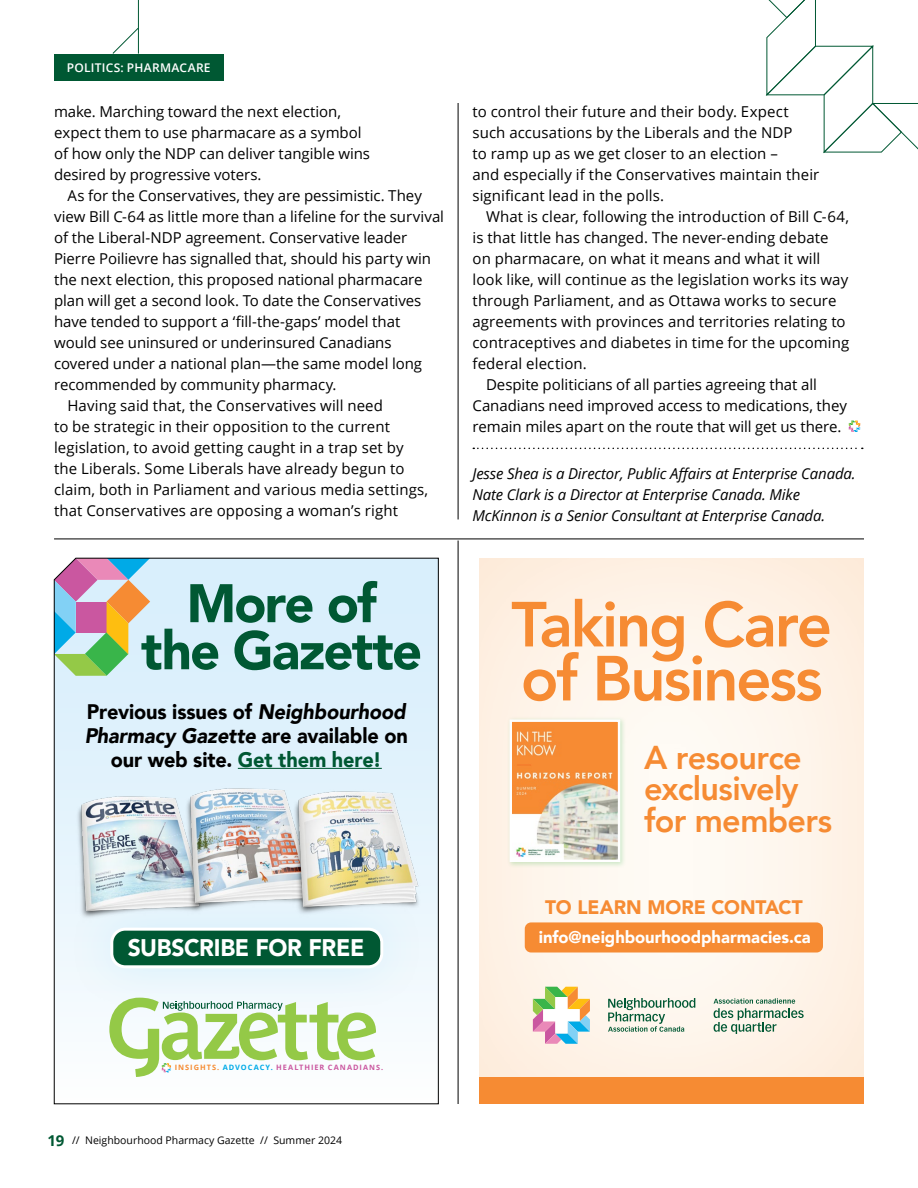
<style>
.page{position:relative;width:918px;height:1188px;background:#fff}
.page>*{position:absolute;margin:0;border:0;box-sizing:border-box;transform-origin:0 0}
.t1{font:700 84.45px "Parisine Plus Std Gris";letter-spacing:-.065em;color:#94c947}
.t2{font:800 63px/54px "Avenir";letter-spacing:-.035em;color:#f68b33}
.t3{font:900 53.7px/47.1px "Avenir";letter-spacing:-.035em;color:#005833;text-align:center}
.t4{font:800 33px/31.5px "Avenir";letter-spacing:-.02em;color:#f68b33}
.t5{font:900 24px "Avenir";letter-spacing:-.015em;color:#fff;scale:.95 1}
.t6{font:900 21px/24px "Avenir";letter-spacing:-.01em;color:#000;text-align:center;scale:.95 1}
.t7{font:900 19.5px "Avenir";color:#f68b33}
.t8{font:900 16.95px "Avenir";letter-spacing:-.005em;color:#fff}
.t9{font:15px/21px "Open Sans";letter-spacing:.005em;color:#000}
.t10{font:italic 15px/21px "Open Sans";letter-spacing:-.01em;color:#000}
.t11{font:600 12px "Open Sans";letter-spacing:.025em;color:#fff}
.t12{font:10.5px "Open Sans";color:#000}
.t13{font:700 7.35px "Open Sans";letter-spacing:.135em;color:#ca57a0}
.s1{font-style:italic}
.s2{color:#005833}
.s3{color:#f68b33}
.s4{color:#00aae7}
.s5{font-weight:700;font-size:15px;color:#005833}
</style>
<div class="page">
<svg style="left:473px;top:448px;width:390px;height:1px"></svg>
<svg style="left:849px;top:421px;width:11px;height:11px"></svg>
<hr style="left:138px;top:0;width:1px;height:54px;background:#005833">
<svg style="left:112px;top:28px;width:27px;height:26px"></svg>
<div style="left:54px;top:54px;width:170px;height:27px;background:#005833"></div>
<svg style="left:766px;top:0;width:152px;height:153px"></svg>
<hr style="left:458px;top:103px;width:1px;height:416px;background:#000">
<hr style="left:458px;top:541px;width:1px;height:563px;background:#000">
<hr style="left:54px;top:539px;width:810px;height:1px;background:#000">
<div style="left:466px;top:547px;width:410px;height:558px;background:#f68b33;opacity:.2"></div>
<svg style="left:608px;top:998px;width:87px;height:34px"></svg>
<svg style="left:714px;top:998px;width:90px;height:36px"></svg>
<svg style="left:533px;top:987px;width:57px;height:57px"></svg>
<div style="left:479px;top:1077px;width:385px;height:27px;background:#f68b33"></div>
<div style="left:506px;top:716px;width:120px;height:152px;background:#39b54a;opacity:.25"></div>
<img style="left:513px;top:723px;width:104px;height:136px">
<div style="left:510px;top:720px;width:110px;height:142px;border:2px solid #fff"></div>
<div style="left:525px;top:922px;width:298px;height:31px;background:#f68b33;border-radius:6px"></div>
<svg style="left:54px;top:558px;width:385px;height:546px"></svg>
<svg style="left:162px;top:1063px;width:9px;height:9px"></svg>
<div style="left:66px;top:882px;width:361px;height:132px;background:#edf7fc"></div>
<div style="left:112px;top:929px;width:270px;height:38px;background:#005833;border-radius:14px"></div>
<div style="left:110px;top:928px;width:273px;height:40px;border:3px solid #fff;border-radius:14px"></div>
<img style="left:69px;top:792px;width:141px;height:130px">
<img style="left:179px;top:784px;width:140px;height:130px">
<img style="left:286px;top:787px;width:141px;height:129px">
<hr style="left:238px;top:768px;width:144px;height:1px;background:#005833">
<p class="t11" style="left:67px;top:59px;width:145px">POLITICS: PHARMACARE</p>
<p class="t9" style="left:54px;top:101px;width:318px">make. Marching toward the next election, expect them to use pharmacare as a symbol of how only the NDP can deliver tangible wins desired by progressive voters.</p>
<p class="t9" style="left:68px;top:185px;width:356px">As for the Conservatives, they are pessimistic. They</p>
<p class="t9" style="left:54px;top:206px;width:392px">view Bill C-64 as little more than a lifeline for the survival</p>
<p class="t9" style="left:54px;top:227px;width:355px">of the Liberal-NDP agreement. Conservative leader</p>
<p class="t9" style="left:54px;top:248px;width:379px">Pierre Poilievre has signalled that, should his party win</p>
<p class="t9" style="left:54px;top:269px;width:370px">the next election, this proposed national pharmacare</p>
<p class="t9" style="left:54px;top:290px;width:369px">plan will get a second look. To date the Conservatives</p>
<p class="t9" style="left:54px;top:311px;width:348px">have tended to support a ‘fill-the-gaps’ model that</p>
<p class="t9" style="left:54px;top:332px;width:339px">would see uninsured or underinsured Canadians</p>
<p class="t9" style="left:54px;top:353px;width:370px">covered under a national plan—the same model long</p>
<p class="t9" style="left:54px;top:374px;width:284px">recommended by community pharmacy.</p>
<p class="t9" style="left:68px;top:395px;width:317px">Having said that, the Conservatives will need</p>
<p class="t9" style="left:54px;top:416px;width:338px">to be strategic in their opposition to the current</p>
<p class="t9" style="left:54px;top:437px;width:351px">legislation, to avoid getting caught in a trap set by</p>
<p class="t9" style="left:54px;top:458px;width:352px">the Liberals. Some Liberals have already begun to</p>
<p class="t9" style="left:54px;top:479px;width:376px">claim, both in Parliament and various media settings,</p>
<p class="t9" style="left:54px;top:500px;width:346px">that Conservatives are opposing a woman’s right</p>
<h3 class="t3" style="left:141px;top:579px;width:283px">More of the Gazette</h3>
<h3 class="t6" style="left:85px;top:699px;width:342px">Previous issues of <span class="s1">Neighbourhood<br>Pharmacy Gazette</span> are available on our web site. <span class="s2">Get them here!</span></h3>
<h3 class="t5" style="left:128px;top:927px;width:251px">SUBSCRIBE FOR FREE</h3>
<h1 class="t1" style="left:106px;top:980px;width:276px">Gazette</h1>
<p class="t13" style="left:175px;top:1063px;width:210px"><span class="s3">INSIGHTS.</span> <span class="s4">ADVOCACY.</span> HEALTHIER CANADIANS.</p>
<p class="t12" style="left:47px;top:1133px;width:296px"><span class="s5">19</span> // Neighbourhood Pharmacy Gazette // Summer 2024</p>
<p class="t9" style="left:473px;top:101px;width:348px">to control their future and their body. Expect such accusations by the Liberals and the NDP<br>to ramp up as we get closer to an election –<br>and especially if the Conservatives maintain their significant lead in the polls.</p>
<p class="t9" style="left:486px;top:206px;width:365px">What is clear, following the introduction of Bill C-64,</p>
<p class="t9" style="left:473px;top:227px;width:358px">is that little has changed. The never-ending debate</p>
<p class="t9" style="left:473px;top:248px;width:349px">on pharmacare, on what it means and what it will</p>
<p class="t9" style="left:473px;top:269px;width:377px">look like, will continue as the legislation works its way</p>
<p class="t9" style="left:473px;top:290px;width:365px">through Parliament, and as Ottawa works to secure</p>
<p class="t9" style="left:473px;top:311px;width:375px">agreements with provinces and territories relating to</p>
<p class="t9" style="left:473px;top:332px;width:378px">contraceptives and diabetes in time for the upcoming</p>
<p class="t9" style="left:473px;top:353px;width:116px">federal election.</p>
<p class="t9" style="left:486px;top:374px;width:332px">Despite politicians of all parties agreeing that all</p>
<p class="t9" style="left:473px;top:395px;width:376px">Canadians need improved access to medications, they</p>
<p class="t9" style="left:473px;top:416px;width:370px">remain miles apart on the route that will get us there.</p>
<p class="t10" style="left:473px;top:462px;width:385px">Jesse Shea is a Director, Public Affairs at Enterprise Canada.<br>Nate Clark is a Director at Enterprise Canada. Mike<br>McKinnon is a Senior Consultant at Enterprise Canada.</p>
<h2 class="t2" style="left:511px;top:598px;width:322px">Taking Care of Business</h2>
<h3 class="t4" style="left:644px;top:741px;width:190px">A resource exclusively for members</h3>
<h3 class="t7" style="left:545px;top:890px;width:259px">TO LEARN MORE CONTACT</h3>
<p class="t8" style="left:539px;top:923px;width:274px">info@neighbourhoodpharmacies.ca</p>
</div>
